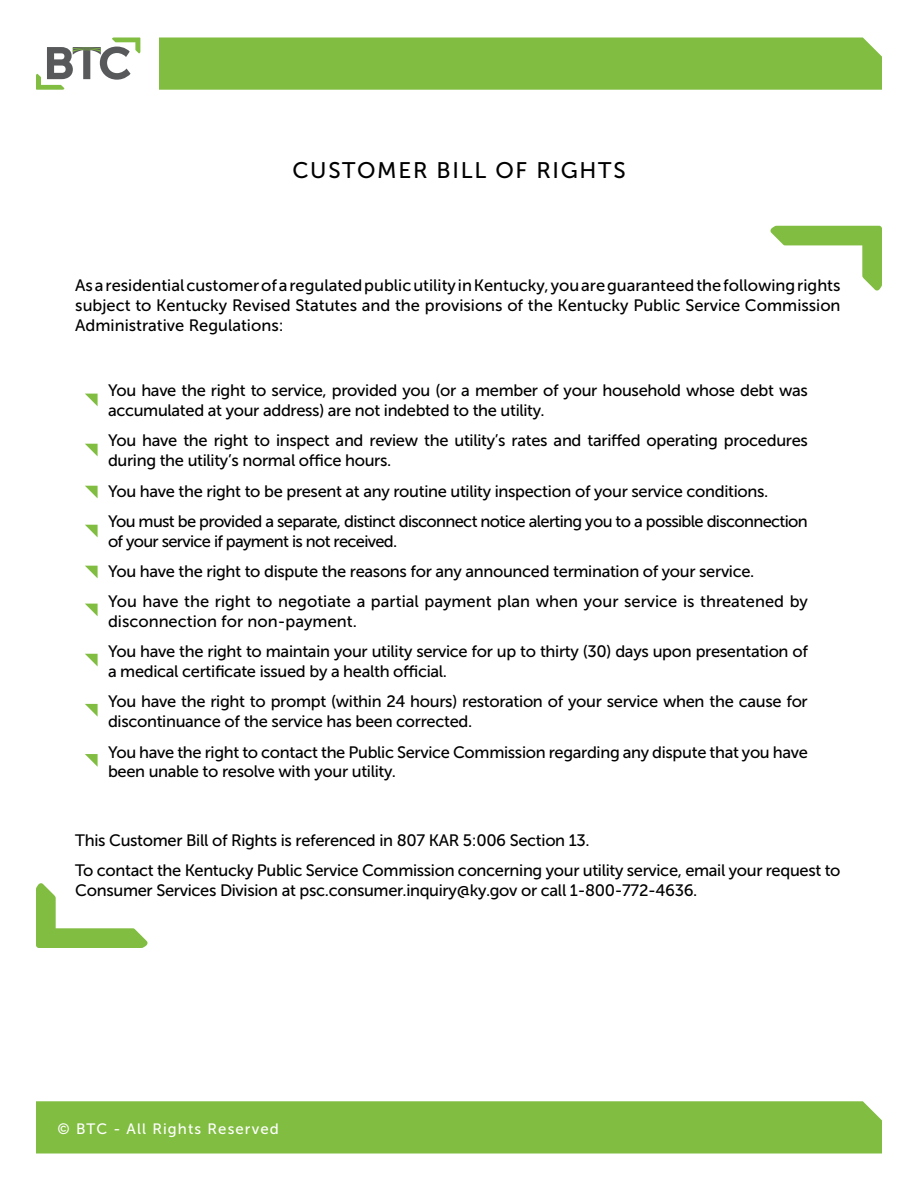
<style>
.page{position:relative;width:918px;height:1188px;background:#fff}
.page>*{position:absolute;margin:0;border:0;box-sizing:border-box;transform-origin:0 0}
.t1{font:22.5px "Museo Sans 500";letter-spacing:.075em;color:#000}
.t2{font:16.5px/30.3px "Museo Sans 500";letter-spacing:-.02em;color:#000}
.t3{font:16.5px/30.3px "Museo Sans 500";letter-spacing:-.04em;color:#000}
.t4{font:15px "Museo Sans 500";letter-spacing:.075em;color:#fff}
</style>
<div class="page">
<svg style="left:770px;top:226px;width:112px;height:65px"></svg>
<svg style="left:36px;top:883px;width:112px;height:65px"></svg>
<div style="left:159px;top:38px;width:723px;height:52px;background:#81bd41"></div>
<div style="left:36px;top:1101px;width:846px;height:53px;background:#81bd41"></div>
<svg style="left:36px;top:38px;width:104px;height:52px"></svg>
<svg style="left:85px;top:394px;width:13px;height:12px"></svg>
<svg style="left:85px;top:444px;width:13px;height:12px"></svg>
<svg style="left:85px;top:486px;width:13px;height:12px"></svg>
<svg style="left:85px;top:525px;width:13px;height:12px"></svg>
<svg style="left:85px;top:566px;width:13px;height:12px"></svg>
<svg style="left:85px;top:604px;width:13px;height:12px"></svg>
<svg style="left:85px;top:654px;width:13px;height:12px"></svg>
<svg style="left:85px;top:704px;width:13px;height:13px"></svg>
<svg style="left:85px;top:754px;width:13px;height:13px"></svg>
<h1 class="t1" style="left:292px;top:158px;width:335px">CUSTOMER BILL OF RIGHTS</h1>
<p class="t2" style="left:75px;top:275px;width:767px;line-height:19.8px;text-align:justify">As a residential customer of a regulated public utility in Kentucky, you are guaranteed the following rights subject to Kentucky Revised Statutes and the provisions of the Kentucky Public Service Commission Administrative Regulations:</p>
<p class="t2" style="left:108px;top:381px;width:701px;line-height:19.8px">You have the right to service, provided you (or a member of your household whose debt was accumulated at your address) are not indebted to the utility.</p>
<p class="t2" style="left:108px;top:431px;width:701px;line-height:19.8px">You have the right to inspect and review the utility’s rates and tariffed operating procedures during the utility’s normal office hours.</p>
<p class="t3" style="left:108px;top:476px;width:701px">You have the right to be present at any routine utility inspection of your service conditions.<br>You must be provided a separate, distinct disconnect notice alerting you to a possible disconnection</p>
<p class="t2" style="left:108px;top:526px;width:701px">of your service if payment is not received.<br>You have the right to dispute the reasons for any announced termination of your service.<br>You have the right to negotiate a partial payment plan when your service is threatened by</p>
<p class="t2" style="left:108px;top:606px;width:701px">disconnection for non-payment.<br>You have the right to maintain your utility service for up to thirty (30) days upon presentation of</p>
<p class="t2" style="left:108px;top:656px;width:701px">a medical certificate issued by a health official.<br>You have the right to prompt (within 24 hours) restoration of your service when the cause for</p>
<p class="t2" style="left:108px;top:706px;width:701px">discontinuance of the service has been corrected.<br>You have the right to contact the Public Service Commission regarding any dispute that you have</p>
<p class="t2" style="left:108px;top:757px;width:290px">been unable to resolve with your utility.</p>
<p class="t2" style="left:75px;top:825px;width:767px">This Customer Bill of Rights is referenced in 807 KAR 5:006 Section 13.<br>To contact the Kentucky Public Service Commission concerning your utility service, email your request to</p>
<p class="t2" style="left:75px;top:875px;width:624px">Consumer Services Division at psc.consumer.inquiry@ky.gov or call 1-800-772-4636.</p>
<p class="t4" style="left:58px;top:1121px;width:223px">© BTC - All Rights Reserved</p>
</div>
